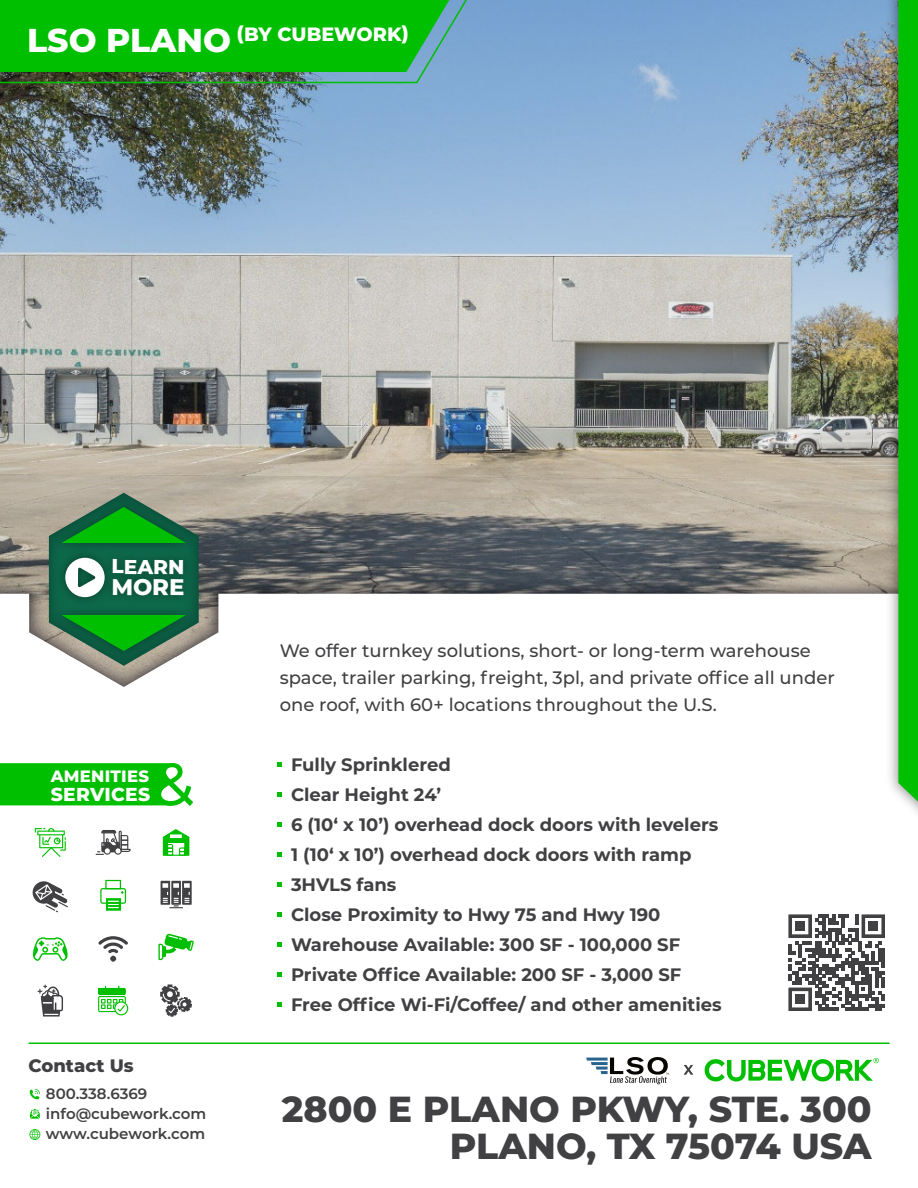
<style>
.page{position:relative;width:918px;height:1188px;background:#fff}
.page>*{position:absolute;margin:0;border:0;box-sizing:border-box;transform-origin:0 0}
.t1{font:800 36.15px/37.5px "Montserrat";color:#414042;text-align:right}
.t2{font:800 22.65px "Montserrat";color:#fff}
.t3{font:800 20.1px "Montserrat";letter-spacing:-.01em;color:#fff}
.t4{font:800 19.2px "Montserrat";letter-spacing:-.005em;color:#fff}
.t5{font:800 18.75px "Montserrat";letter-spacing:.015em;color:#fff}
.t6{font:700 18px/30px "Montserrat";color:#414042}
.t7{font:500 18px/27px "Montserrat";color:#414042}
.t8{font:800 18px "Montserrat";color:#414042}
.t9{font:800 16.5px "Montserrat";letter-spacing:.015em;color:#fff}
.t10{font:600 15px/20.4px "Montserrat";color:#414042}
.s1{font-size:33px}
</style>
<div class="page">
<svg style="left:0;top:763px;width:193px;height:43px;background:#1ac51a"></svg>
<img style="left:0;top:0;width:882px;height:643px">
<svg style="left:0;top:0;width:480px;height:85px;background:#16b120"></svg>
<hr style="left:28px;top:1042px;width:862px;height:2px;background:#00bf00">
<svg style="left:30px;top:1089px;width:10px;height:10px"></svg>
<svg style="left:30px;top:1109px;width:10px;height:10px"></svg>
<svg style="left:29px;top:1129px;width:11px;height:11px"></svg>
<svg style="left:35px;top:828px;width:31px;height:29px"></svg>
<svg style="left:96px;top:830px;width:35px;height:25px"></svg>
<svg style="left:163px;top:829px;width:26px;height:27px"></svg>
<svg style="left:32px;top:881px;width:36px;height:31px"></svg>
<svg style="left:100px;top:880px;width:26px;height:31px"></svg>
<svg style="left:161px;top:881px;width:31px;height:27px"></svg>
<svg style="left:32px;top:937px;width:36px;height:24px"></svg>
<svg style="left:98px;top:936px;width:30px;height:26px"></svg>
<svg style="left:158px;top:934px;width:36px;height:26px"></svg>
<svg style="left:37px;top:985px;width:26px;height:32px"></svg>
<svg style="left:98px;top:986px;width:30px;height:29px"></svg>
<svg style="left:160px;top:984px;width:32px;height:33px"></svg>
<svg style="left:705px;top:1058px;width:174px;height:24px"></svg>
<svg style="left:788px;top:914px;width:97px;height:97px"></svg>
<div style="left:795px;top:994px;width:10px;height:10px;background:#414042"></div>
<img style="left:882px;top:0;width:16px;height:794px">
<svg style="left:898px;top:0;width:20px;height:813px;background:#0fbb0f"></svg>
<svg style="left:49px;top:493px;width:150px;height:194px;background:#509265"></svg>
<svg style="left:278px;top:762px;width:4px;height:5px"></svg>
<svg style="left:278px;top:792px;width:4px;height:5px"></svg>
<svg style="left:278px;top:822px;width:4px;height:5px"></svg>
<svg style="left:278px;top:852px;width:4px;height:5px"></svg>
<svg style="left:278px;top:882px;width:4px;height:5px"></svg>
<svg style="left:278px;top:912px;width:4px;height:5px"></svg>
<svg style="left:278px;top:942px;width:4px;height:5px"></svg>
<svg style="left:278px;top:972px;width:4px;height:5px"></svg>
<svg style="left:278px;top:1002px;width:4px;height:5px"></svg>
<svg style="left:586px;top:1057px;width:83px;height:27px"></svg>
<svg style="left:684px;top:1065px;width:9px;height:10px"></svg>
<p class="t4" style="left:27px;top:20px;width:383px"><span class="s1">LSO PLANO</span> (BY CUBEWORK)</p>
<p class="t3" style="left:112px;top:552px;width:74px">LEARN</p>
<p class="t2" style="left:111px;top:570px;width:75px">MORE</p>
<p class="t9" style="left:51px;top:764px;width:100px">AMENITIES</p>
<p class="t5" style="left:51px;top:780px;width:101px">SERVICES</p>
<p class="t8" style="left:29px;top:1052px;width:107px">Contact Us</p>
<p class="t10" style="left:46px;top:1082px;width:162px">800.338.6369 info@cubework.com www.cubework.com</p>
<p class="t7" style="left:280px;top:636px;width:557px">We offer turnkey solutions, short- or long-term warehouse space, trailer parking, freight, 3pl, and private office all under one roof, with 60+ locations throughout the U.S.</p>
<p class="t6" style="left:291px;top:748px;width:432px">Fully Sprinklered<br>Clear Height 24’<br>6 (10‘ x 10’) overhead dock doors with levelers 1 (10‘ x 10’) overhead dock doors with ramp 3HVLS fans<br>Close Proximity to Hwy 75 and Hwy 190<br>Warehouse Available: 300 SF - 100,000 SF Private Office Available: 200 SF - 3,000 SF Free Office Wi-Fi/Coffee/ and other amenities</p>
<h1 class="t1" style="left:282px;top:1088px;width:591px">2800 E PLANO PKWY, STE. 300<br>PLANO, TX 75074 USA</h1>
</div>
